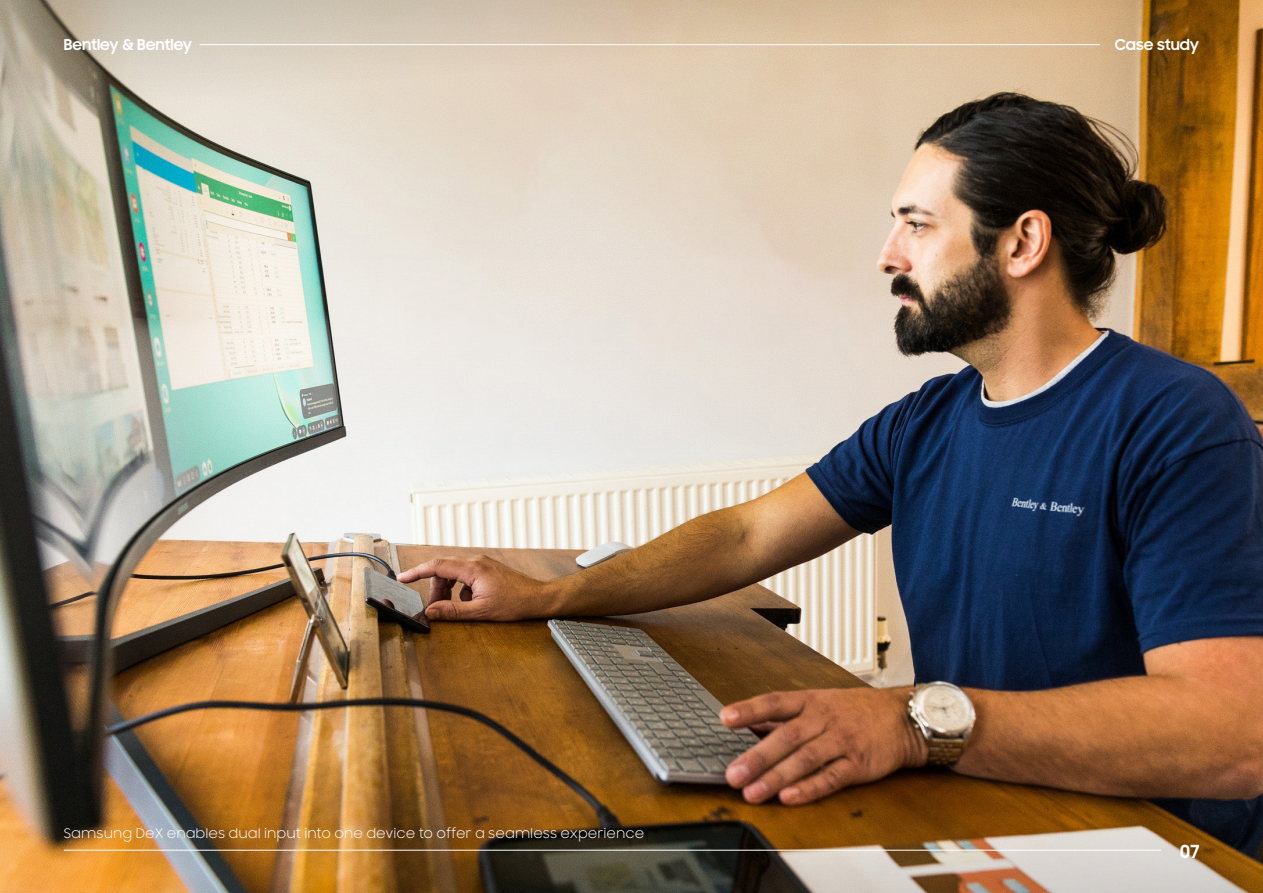
<style>
.page{position:relative;width:1263px;height:893px;background:#fff}
.page>*{position:absolute;margin:0;border:0;box-sizing:border-box;transform-origin:0 0}
.t1{font:700 18px "Samsung Sharp Sans";color:#fff}
.t2{font:700 15px "Samsung Sharp Sans";color:#fff}
.t3{font:13.2px "Samsung Sharp Sans";color:#fff}
</style>
<div class="page">
<img style="left:0;top:259px;width:1263px;height:375px">
<img style="left:0;top:634px;width:1263px;height:259px">
<img style="left:0;top:0;width:1263px;height:259px">
<hr style="left:64px;top:850px;width:1097px;height:1px;background:#fff">
<hr style="left:199px;top:44px;width:901px;height:1px;background:#fff">
<p class="t2" style="left:64px;top:33px;width:130px">Bentley &amp; Bentley</p>
<p class="t3" style="left:64px;top:824px;width:582px">Samsung DeX enables dual input into one device to offer a seamless experience</p>
<p class="t2" style="left:1115px;top:33px;width:86px">Case study</p>
<h1 class="t1" style="left:1180px;top:838px;width:22px">07</h1>
</div>
